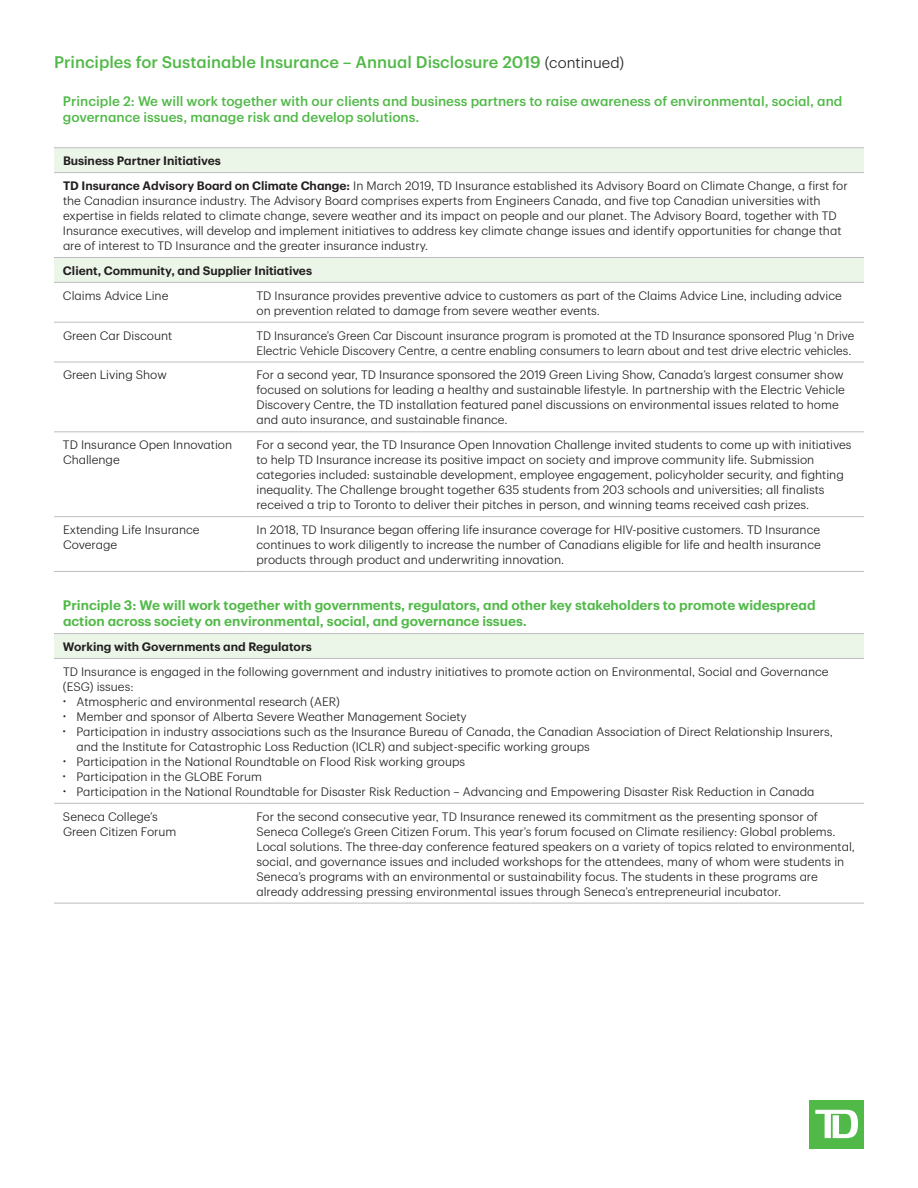
<style>
.page{position:relative;width:918px;height:1188px;background:#fff}
.page>*{position:absolute;margin:0;border:0;box-sizing:border-box;transform-origin:0 0}
.t1{font:500 16.5px "TD Graphik";color:#51b948}
.t2{font:600 13.5px/16.5px "TD Graphik";color:#51b948}
.t3{font:500 13.5px/16.5px "TD Graphik";color:#51b948}
.t4{font:300 12px/15px "TD Graphik";color:#231f20}
.t5{font:600 12px "TD Graphik";color:#231f20}
.s1{font-weight:300;font-size:15px;color:#231f20}
.s2{font-weight:600}
.s3{font-size:9px}
</style>
<div class="page">
<div style="left:810px;top:1100px;width:54px;height:49px;background:#51b948"></div>
<svg style="left:815px;top:1110px;width:43px;height:28px"></svg>
<svg style="left:54px;top:148px;width:810px;height:510px"></svg>
<hr style="left:54px;top:322px;width:194px;height:1px;background:#bcbdc0">
<hr style="left:248px;top:322px;width:616px;height:1px;background:#bcbdc0">
<hr style="left:54px;top:362px;width:194px;height:1px;background:#bcbdc0">
<hr style="left:248px;top:362px;width:616px;height:1px;background:#bcbdc0">
<hr style="left:54px;top:431px;width:194px;height:1px;background:#bcbdc0">
<hr style="left:248px;top:431px;width:616px;height:1px;background:#bcbdc0">
<hr style="left:54px;top:516px;width:194px;height:1px;background:#bcbdc0">
<hr style="left:248px;top:516px;width:616px;height:1px;background:#bcbdc0">
<hr style="left:54px;top:633px;width:194px;height:1px;background:#bcbdc0">
<hr style="left:248px;top:633px;width:616px;height:1px;background:#bcbdc0">
<hr style="left:54px;top:147px;width:194px;height:1px;background:#bcbdc0">
<hr style="left:248px;top:147px;width:616px;height:1px;background:#bcbdc0">
<hr style="left:54px;top:282px;width:194px;height:1px;background:#bcbdc0">
<hr style="left:248px;top:282px;width:616px;height:1px;background:#bcbdc0">
<hr style="left:54px;top:571px;width:194px;height:1px;background:#bcbdc0">
<hr style="left:248px;top:571px;width:616px;height:1px;background:#bcbdc0">
<hr style="left:54px;top:658px;width:194px;height:1px;background:#bcbdc0">
<hr style="left:248px;top:658px;width:616px;height:1px;background:#bcbdc0">
<hr style="left:54px;top:803px;width:194px;height:1px;background:#bcbdc0">
<hr style="left:248px;top:803px;width:616px;height:1px;background:#bcbdc0">
<hr style="left:54px;top:903px;width:194px;height:1px;background:#bcbdc0">
<hr style="left:248px;top:903px;width:616px;height:1px;background:#bcbdc0">
<hr style="left:54px;top:172px;width:194px;height:1px;background:#bcbdc0">
<hr style="left:248px;top:172px;width:616px;height:1px;background:#bcbdc0">
<hr style="left:54px;top:257px;width:194px;height:1px;background:#bcbdc0">
<hr style="left:248px;top:257px;width:616px;height:1px;background:#bcbdc0">
<h1 class="t1" style="left:54px;top:49px;width:572px">Principles for Sustainable Insurance – Annual Disclosure 2019 <span class="s1">(continued)</span></h1>
<h2 class="t3" style="left:63px;top:92px;width:781px">Principle 2: We will work together with our clients and business partners to raise awareness of environmental, social, and governance issues, manage risk and develop solutions.</h2>
<h3 class="t5" style="left:63px;top:152px;width:159px">Business Partner Initiatives</h3>
<p class="t4" style="left:63px;top:177px;width:786px"><span class="s2">TD Insurance Advisory Board on Climate Change:</span> In March 2019, TD Insurance established its Advisory Board on Climate Change, a first for the Canadian insurance industry. The Advisory Board comprises experts from Engineers Canada, and five top Canadian universities with expertise in fields related to climate change, severe weather and its impact on people and our planet. The Advisory Board, together with TD Insurance executives, will develop and implement initiatives to address key climate change issues and identify opportunities for change that are of interest to TD Insurance and the greater insurance industry.</p>
<h3 class="t5" style="left:63px;top:261px;width:251px">Client, Community, and Supplier Initiatives</h3>
<p class="t4" style="left:63px;top:287px;width:107px">Claims Advice Line</p>
<p class="t4" style="left:257px;top:287px;width:587px">TD Insurance provides preventive advice to customers as part of the Claims Advice Line, including advice on prevention related to damage from severe weather events.</p>
<p class="t4" style="left:63px;top:327px;width:111px">Green Car Discount</p>
<p class="t4" style="left:256px;top:327px;width:599px">TD Insurance’s Green Car Discount insurance program is promoted at the TD Insurance sponsored Plug ‘n Drive<br>Electric Vehicle Discovery Centre, a centre enabling consumers to learn about and test drive electric vehicles.</p>
<p class="t4" style="left:63px;top:366px;width:105px">Green Living Show</p>
<p class="t4" style="left:256px;top:366px;width:590px">For a second year, TD Insurance sponsored the 2019 Green Living Show, Canada’s largest consumer show focused on solutions for leading a healthy and sustainable lifestyle. In partnership with the Electric Vehicle Discovery Centre, the TD installation featured panel discussions on environmental issues related to home and auto insurance, and sustainable finance.</p>
<p class="t4" style="left:63px;top:436px;width:171px">TD Insurance Open Innovation<br>Challenge</p>
<p class="t4" style="left:256px;top:436px;width:597px">For a second year, the TD Insurance Open Innovation Challenge invited students to come up with initiatives to help TD Insurance increase its positive impact on society and improve community life. Submission categories included: sustainable development, employee engagement, policyholder security, and fighting inequality. The Challenge brought together 635 students from 203 schools and universities; all finalists received a trip to Toronto to deliver their pitches in person, and winning teams received cash prizes.</p>
<p class="t4" style="left:63px;top:521px;width:138px">Extending Life Insurance<br>Coverage</p>
<p class="t4" style="left:256px;top:521px;width:566px;text-align:justify">In 2018, TD Insurance began offering life insurance coverage for HIV-positive customers. TD Insurance continues to work diligently to increase the number of Canadians eligible for life and health insurance products through product and underwriting innovation.</p>
<h2 class="t2" style="left:63px;top:595px;width:754px">Principle 3: We will work together with governments, regulators, and other key stakeholders to promote widespread action across society on environmental, social, and governance issues.</h2>
<h3 class="t5" style="left:63px;top:637px;width:250px">Working with Governments and Regulators</h3>
<p class="t4" style="left:63px;top:663px;width:767px">TD Insurance is engaged in the following government and industry initiatives to promote action on Environmental, Social and Governance (ESG) issues:</p>
<p class="t4" style="left:63px;top:693px;width:278px"><span class="s3">•</span> Atmospheric and environmental research (AER)</p>
<p class="t4" style="left:63px;top:708px;width:405px"><span class="s3">•</span> Member and sponsor of Alberta Severe Weather Management Society</p>
<p class="t4" style="left:77px;top:723px;width:758px;text-indent:-14px"><span class="s3">•</span> Participation in industry associations such as the Insurance Bureau of Canada, the Canadian Association of Direct Relationship Insurers, and the Institute for Catastrophic Loss Reduction (ICLR) and subject-specific working groups</p>
<p class="t4" style="left:63px;top:753px;width:404px"><span class="s3">•</span> Participation in the National Roundtable on Flood Risk working groups</p>
<p class="t4" style="left:63px;top:768px;width:201px"><span class="s3">•</span> Participation in the GLOBE Forum</p>
<p class="t4" style="left:63px;top:783px;width:753px"><span class="s3">•</span> Participation in the National Roundtable for Disaster Risk Reduction – Advancing and Empowering Disaster Risk Reduction in Canada</p>
<p class="t4" style="left:63px;top:808px;width:115px">Seneca College’s<br>Green Citizen Forum</p>
<p class="t4" style="left:256px;top:808px;width:600px">For the second consecutive year, TD Insurance renewed its commitment as the presenting sponsor of Seneca College’s Green Citizen Forum. This year’s forum focused on Climate resiliency: Global problems.<br>Local solutions. The three-day conference featured speakers on a variety of topics related to environmental, social, and governance issues and included workshops for the attendees, many of whom were students in Seneca’s programs with an environmental or sustainability focus. The students in these programs are already addressing pressing environmental issues through Seneca’s entrepreneurial incubator.</p>
</div>
